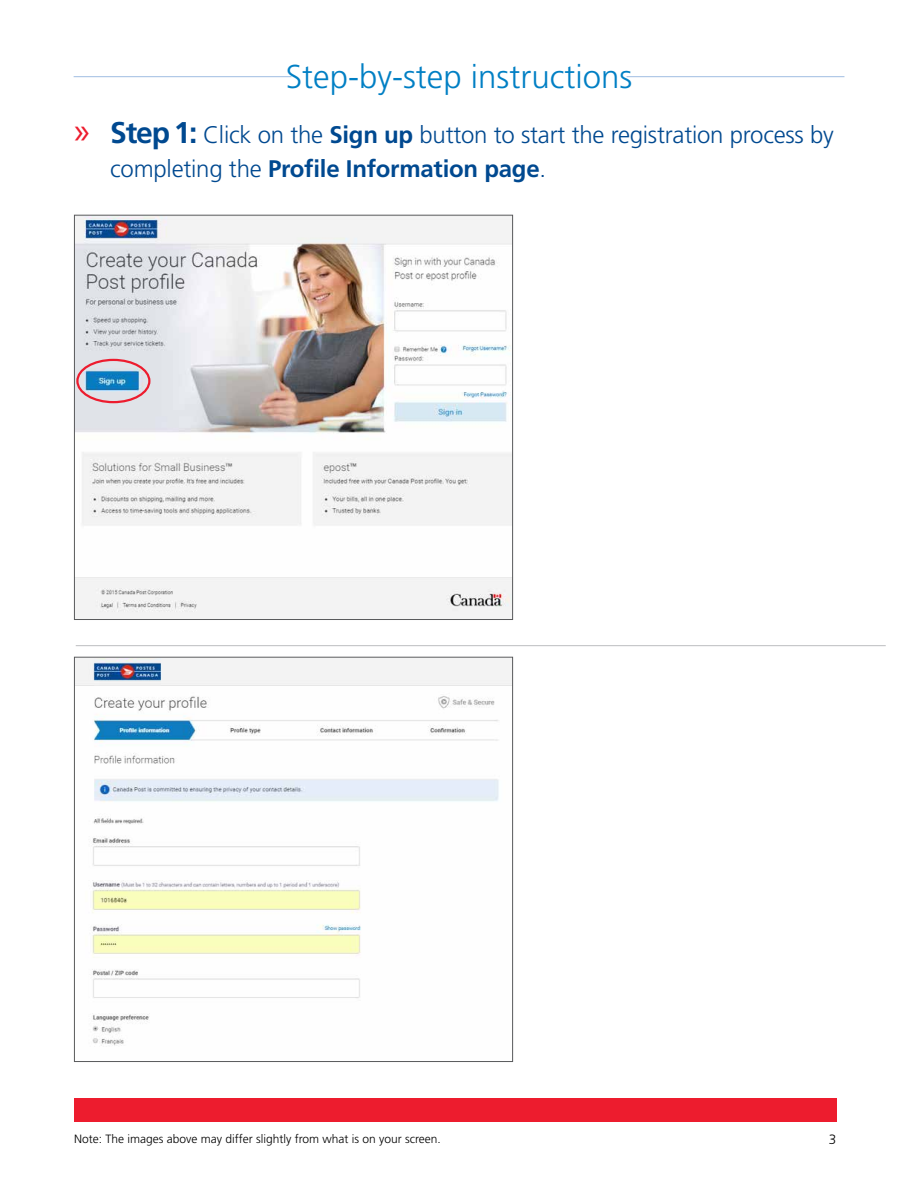
<style>
.page{position:relative;width:918px;height:1188px;background:#fff}
.page>*{position:absolute;margin:0;border:0;box-sizing:border-box;transform-origin:0 0}
.t1{font:300 33px "Frutiger";color:#007fc4}
.t2{font:300 24px/34.5px "Frutiger";letter-spacing:-.01em;color:#004990}
.t3{font:300 13.5px "Frutiger";color:#000}
.t4{font:300 12px "Frutiger";color:#000}
.s1{font-family:"Myriad Pro";font-weight:400;font-size:37.5px;color:#ed1c2e}
.s2{font-weight:700;font-size:30px}
.s3{font-weight:700}
</style>
<div class="page">
<div style="left:74px;top:1098px;width:763px;height:23px;background:#ed1c2e"></div>
<img style="left:76px;top:217px;width:435px;height:401px">
<img style="left:76px;top:659px;width:435px;height:387px">
<hr style="left:74px;top:76px;width:218px;height:1px;background:#a0bee2">
<hr style="left:627px;top:76px;width:217px;height:1px;background:#a0bee2">
<div style="left:76px;top:359px;width:74px;height:44px;border:2px solid #ed1c2e;border-radius:50%"></div>
<hr style="left:76px;top:645px;width:810px;height:1px;background:#bcbec0">
<h1 class="t1" style="left:286px;top:58px;width:348px">Step-by-step instructions</h1>
<p class="t2" style="left:110px;top:117px;width:725px;text-indent:-36px"><span class="s1">»</span> <span class="s2">Step 1:</span> Click on the <span class="s3">Sign up</span> button to start the registration process by completing the <span class="s3">Profile Information page</span>.</p>
<p class="t4" style="left:74px;top:1132px;width:368px">Note: The images above may differ slightly from what is on your screen.</p>
<p class="t3" style="left:829px;top:1132px;width:9px">1</p>
<p class="t3" style="left:829px;top:1132px;width:9px">3</p>
</div>
